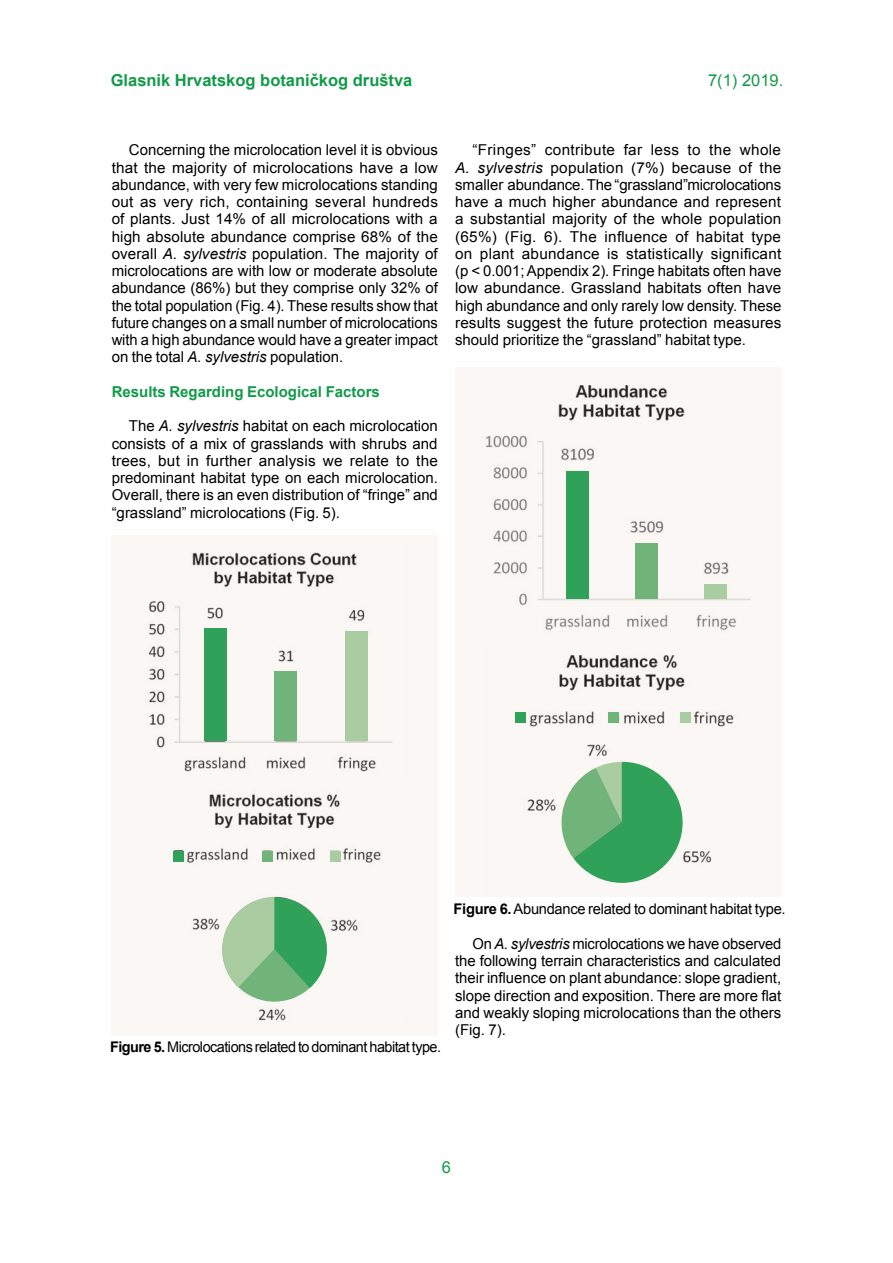
<style>
.page{position:relative;width:893px;height:1263px;background:#fff}
.page>*{position:absolute;margin:0;border:0;box-sizing:border-box;transform-origin:0 0}
.t1{font:700 16.5px "Arial";color:#119a48}
.t2{font:16.5px "Arial";color:#119a48}
.t3{font:15px/17.2px "Arial";color:#000;text-align:justify}
.t4{font:700 15px "Arial";color:#119a48}
.t5{font:14.7px "Arial";letter-spacing:-.035em;color:#000}
.s1{font-style:italic}
.s2{font-weight:700}
</style>
<div class="page">
<svg style="left:455px;top:368px;width:327px;height:529px;fill:#faf7f4"></svg>
<svg style="left:112px;top:535px;width:326px;height:500px;fill:#faf7f4"></svg>
<p class="t1" style="left:111px;top:69px;width:303px">Glasnik Hrvatskog botaničkog društva</p>
<p class="t2" style="left:708px;top:70px;width:77px">7(1) 2019.</p>
<p class="t3" style="left:112px;top:142px;width:328px;text-indent:17px">Concerning the microlocation level it is obvious that the majority of microlocations have a low abundance, with very few microlocations standing out as very rich, containing several hundreds of plants. Just 14% of all microlocations with a high absolute abundance comprise 68% of the overall <span class="s1">A. sylvestris</span> population. The majority of microlocations are with low or moderate absolute abundance (86%) but they comprise only 32% of the total population (Fig. 4). These results show that future changes on a small number of microlocations with a high abundance would have a greater impact on the total <span class="s1">A. sylvestris</span> population.</p>
<p class="t4" style="left:112px;top:382px;width:270px">Results Regarding Ecological Factors</p>
<p class="t3" style="left:112px;top:418px;width:328px;text-indent:17px">The <span class="s1">A. sylvestris</span> habitat on each microlocation consists of a mix of grasslands with shrubs and trees, but in further analysis we relate to the predominant habitat type on each microlocation.<br>Overall, there is an even distribution of “fringe” and “grassland” microlocations (Fig. 5).</p>
<p class="t3" style="left:455px;top:142px;width:328px;text-indent:17px">“Fringes” contribute far less to the whole <span class="s1">A. sylvestris</span> population (7%) because of the smaller abundance. The “grassland” microlocations have a much higher abundance and represent a substantial majority of the whole population (65%) (Fig. 6). The influence of habitat type on plant abundance is statistically significant (p &lt; 0.001; Appendix 2). Fringe habitats often have low abundance. Grassland habitats often have high abundance and only rarely low density. These results suggest the future protection measures should prioritize the “grassland” habitat type.</p>
<p class="t5" style="left:110px;top:1037px;width:333px"><span class="s2">Figure 5.</span> Microlocations related to dominant habitat type.</p>
<p class="t5" style="left:454px;top:900px;width:333px"><span class="s2">Figure 6.</span> Abundance related to dominant habitat type.</p>
<p class="t3" style="left:455px;top:935px;width:328px;text-indent:17px">On <span class="s1">A. sylvestris</span> microlocations we have observed the following terrain characteristics and calculated their influence on plant abundance: slope gradient, slope direction and exposition. There are more flat and weakly sloping microlocations than the others (Fig. 7).</p>
<p class="t2" style="left:442px;top:1156px;width:11px">9</p>
<p class="t2" style="left:442px;top:1156px;width:11px">6</p>
</div>
